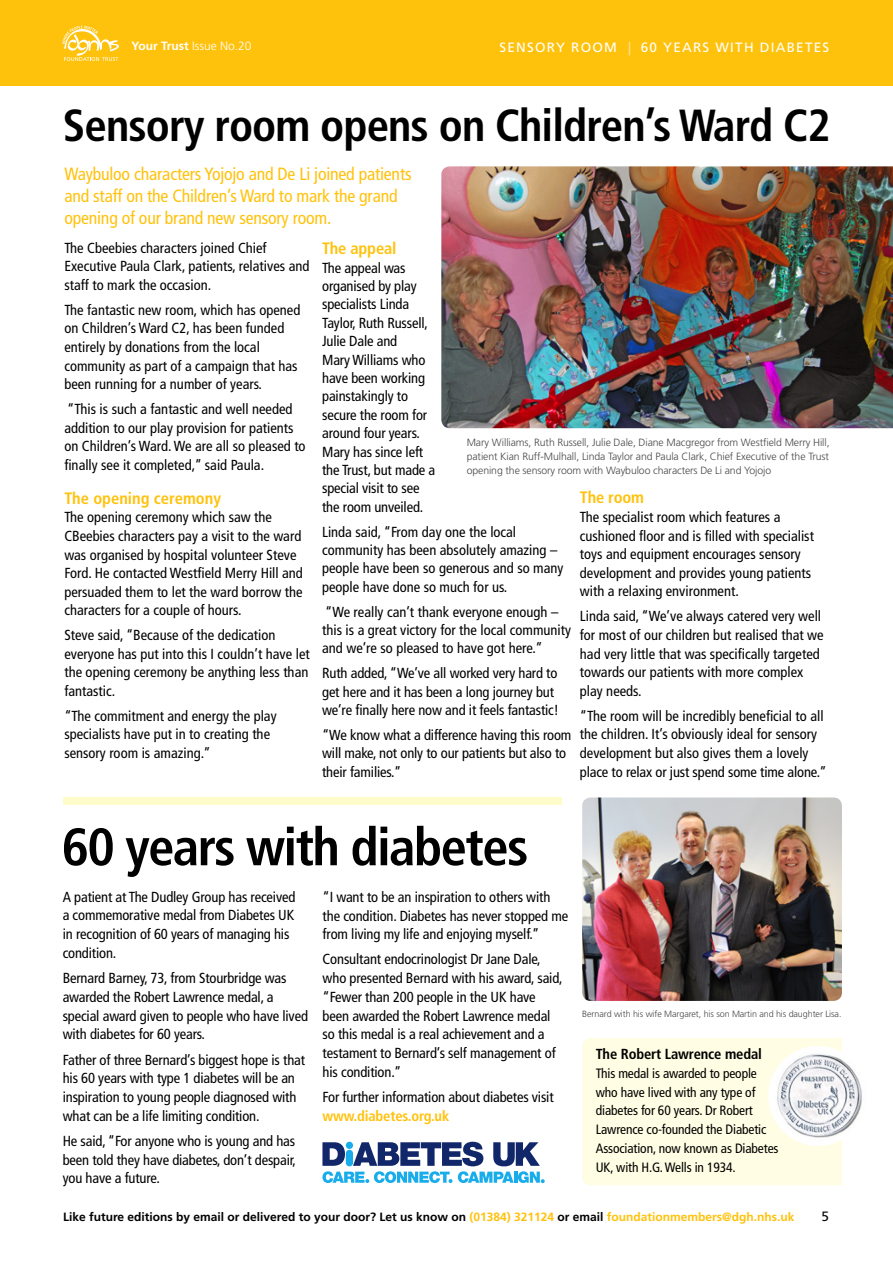
<style>
.page{position:relative;width:893px;height:1263px;background:#fff}
.page>*{position:absolute;margin:0;border:0;box-sizing:border-box;transform-origin:0 0}
.t1{font:700 condensed 52.65px "Frutiger LT";letter-spacing:-.03em;color:#000}
.t2{font:700 condensed 44.85px "Frutiger LT";letter-spacing:-.02em;color:#000}
.t3{font:condensed 17.7px/21.9px "Frutiger LT";letter-spacing:-.01em;color:#ffc20c}
.t4{font:700 condensed 16.5px "Frutiger LT";color:#ffc20c}
.t5{font:condensed 14.55px/18.6px "Frutiger LT";color:#000}
.t6{font:700 condensed 14.55px "Frutiger LT";letter-spacing:-.01em;color:#000}
.t7{font:700 condensed 14.55px "Frutiger LT";letter-spacing:-.01em;color:#ffc20c}
.t8{font:condensed 13.5px/18.8px "Frutiger LT";letter-spacing:-.01em;color:#000}
.t9{font:13.5px "Frutiger LT";letter-spacing:.09em;color:#fff}
.t10{font:13.5px "Frutiger LT";color:#000}
.t11{font:700 12px "Frutiger LT";color:#000}
.t12{font:300 12px "Frutiger LT";color:#fff}
.t13{font:300 10.5px/14px "Frutiger LT";letter-spacing:-.01em;color:#464749;text-align:justify}
.t14{font:300 9px "Frutiger LT";letter-spacing:-.01em;color:#464749}
.s1{font-weight:700}
.s2{color:#ffe397}
.s3{color:#ffc20c}
</style>
<div class="page">
<div style="left:582px;top:1038px;width:260px;height:147px;background:#fffde3"></div>
<div style="left:0;top:0;width:893px;height:85px;background:#ffc20c"></div>
<svg style="left:62px;top:26px;width:57px;height:35px"></svg>
<img style="left:441px;top:166px;width:452px;height:262px">
<div style="left:64px;top:797px;width:498px;height:8px;background:#fffccc"></div>
<svg style="left:322px;top:1142px;width:223px;height:41px"></svg>
<img style="left:582px;top:797px;width:260px;height:204px">
<img style="left:768px;top:1046px;width:100px;height:100px;border-radius:50px">
<p class="t12" style="left:132px;top:40px;width:121px"><span class="s1">Your Trust</span> Issue No.20</p>
<p class="t9" style="left:499px;top:39px;width:331px">SENSORY ROOM <span class="s2">|</span> 60 YEARS WITH DIABETES</p>
<h2 class="t2" style="left:63px;top:99px;width:769px">Sensory room opens on Children’s Ward C2</h2>
<p class="t3" style="left:64px;top:163px;width:349px">Waybuloo characters Yojojo and De Li joined patients and staff on the Children’s Ward to mark the grand opening of our brand new sensory room.</p>
<p class="t5" style="left:64px;top:239px;width:247px">The Cbeebies characters joined Chief<br>Executive Paula Clark, patients, relatives and staff to mark the occasion.</p>
<p class="t5" style="left:64px;top:301px;width:237px">The fantastic new room, which has opened on Children’s Ward C2, has been funded entirely by donations from the local community as part of a campaign that has been running for a number of years.</p>
<p class="t5" style="left:64px;top:400px;width:243px">“This is such a fantastic and well needed addition to our play provision for patients on Children’s Ward. We are all so pleased to finally see it completed,” said Paula.</p>
<p class="t4" style="left:64px;top:488px;width:158px">The opening ceremony</p>
<p class="t5" style="left:64px;top:508px;width:240px">The opening ceremony which saw the CBeebies characters pay a visit to the ward was organised by hospital volunteer Steve Ford. He contacted Westfield Merry Hill and persuaded them to let the ward borrow the characters for a couple of hours.</p>
<p class="t5" style="left:64px;top:626px;width:247px">Steve said, “Because of the dedication everyone has put into this I couldn’t have let the opening ceremony be anything less than fantastic.</p>
<p class="t5" style="left:64px;top:706px;width:214px">“The commitment and energy the play specialists have put in to creating the sensory room is amazing.”</p>
<p class="t4" style="left:322px;top:239px;width:76px">The appeal</p>
<p class="t5" style="left:322px;top:258px;width:115px">The appeal was organised by play specialists Linda<br>Taylor, Ruth Russell,<br>Julie Dale and<br>Mary Williams who have been working painstakingly to secure the room for around four years.<br>Mary has since left the Trust, but made a special visit to see the room unveiled.</p>
<p class="t5" style="left:322px;top:522px;width:243px">Linda said, “From day one the local community has been absolutely amazing – people have been so generous and so many people have done so much for us.</p>
<p class="t5" style="left:322px;top:602px;width:250px">“We really can’t thank everyone enough – this is a great victory for the local community and we’re so pleased to have got here.”</p>
<p class="t5" style="left:322px;top:664px;width:238px">Ruth added, “We’ve all worked very hard to get here and it has been a long journey but we’re finally here now and it feels fantastic!</p>
<p class="t5" style="left:322px;top:725px;width:251px">“We know what a difference having this room will make, not only to our patients but also to their families.”</p>
<p class="t13" style="left:467px;top:435px;width:364px">Mary Williams, Ruth Russell, Julie Dale, Diane Macgregor from Westfield Merry Hill, patient Kian Ruff-Mulhall, Linda Taylor and Paula Clark, Chief Executive of the Trust opening the sensory room with Waybuloo characters De Li and Yojojo</p>
<p class="t4" style="left:580px;top:488px;width:66px">The room</p>
<p class="t5" style="left:580px;top:508px;width:236px">The specialist room which features a cushioned floor and is filled with specialist toys and equipment encourages sensory development and provides young patients with a relaxing environment.</p>
<p class="t5" style="left:580px;top:607px;width:245px">Linda said, “We’ve always catered very well for most of our children but realised that we had very little that was specifically targeted towards our patients with more complex play needs.</p>
<p class="t5" style="left:580px;top:706px;width:248px">“The room will be incredibly beneficial to all the children. It’s obviously ideal for sensory development but also gives them a lovely place to relax or just spend some time alone.”</p>
<h1 class="t1" style="left:62px;top:816px;width:468px">60 years with diabetes</h1>
<p class="t5" style="left:63px;top:887px;width:234px">A patient at The Dudley Group has received a commemorative medal from Diabetes UK in recognition of 60 years of managing his condition.</p>
<p class="t5" style="left:63px;top:969px;width:247px">Bernard Barney, 73, from Stourbridge was awarded the Robert Lawrence medal, a special award given to people who have lived with diabetes for 60 years.</p>
<p class="t5" style="left:63px;top:1050px;width:244px">Father of three Bernard’s biggest hope is that his 60 years with type 1 diabetes will be an inspiration to young people diagnosed with what can be a life limiting condition.</p>
<p class="t5" style="left:63px;top:1131px;width:235px;text-align:justify">He said, “For anyone who is young and has been told they have diabetes, don’t despair, you have a future.</p>
<p class="t5" style="left:323px;top:887px;width:247px">“I want to be an inspiration to others with the condition. Diabetes has never stopped me from living my life and enjoying myself.”</p>
<p class="t5" style="left:323px;top:950px;width:242px">Consultant endocrinologist Dr Jane Dale, who presented Bernard with his award, said, “Fewer than 200 people in the UK have been awarded the Robert Lawrence medal so this medal is a real achievement and a testament to Bernard’s self management of his condition.”</p>
<p class="t5" style="left:323px;top:1088px;width:233px">For further information about diabetes visit</p>
<p class="t7" style="left:323px;top:1107px;width:128px">www.diabetes.org.uk</p>
<p class="t14" style="left:582px;top:1009px;width:261px">Bernard with his wife Margaret, his son Martin and his daughter Lisa.</p>
<p class="t6" style="left:596px;top:1045px;width:168px">The Robert Lawrence medal</p>
<p class="t8" style="left:596px;top:1064px;width:184px">This medal is awarded to people who have lived with any type of diabetes for 60 years. Dr Robert<br>Lawrence co-founded the Diabetic<br>Association, now known as Diabetes<br>UK, with H.G. Wells in 1934.</p>
<p class="t11" style="left:63px;top:1210px;width:733px">Like future editions by email or delivered to your door? Let us know on <span class="s3">(01384) 321124</span> or email <span class="s3">foundationmembers@dgh.nhs.uk</span></p>
<p class="t10" style="left:821px;top:1208px;width:9px">5</p>
</div>
